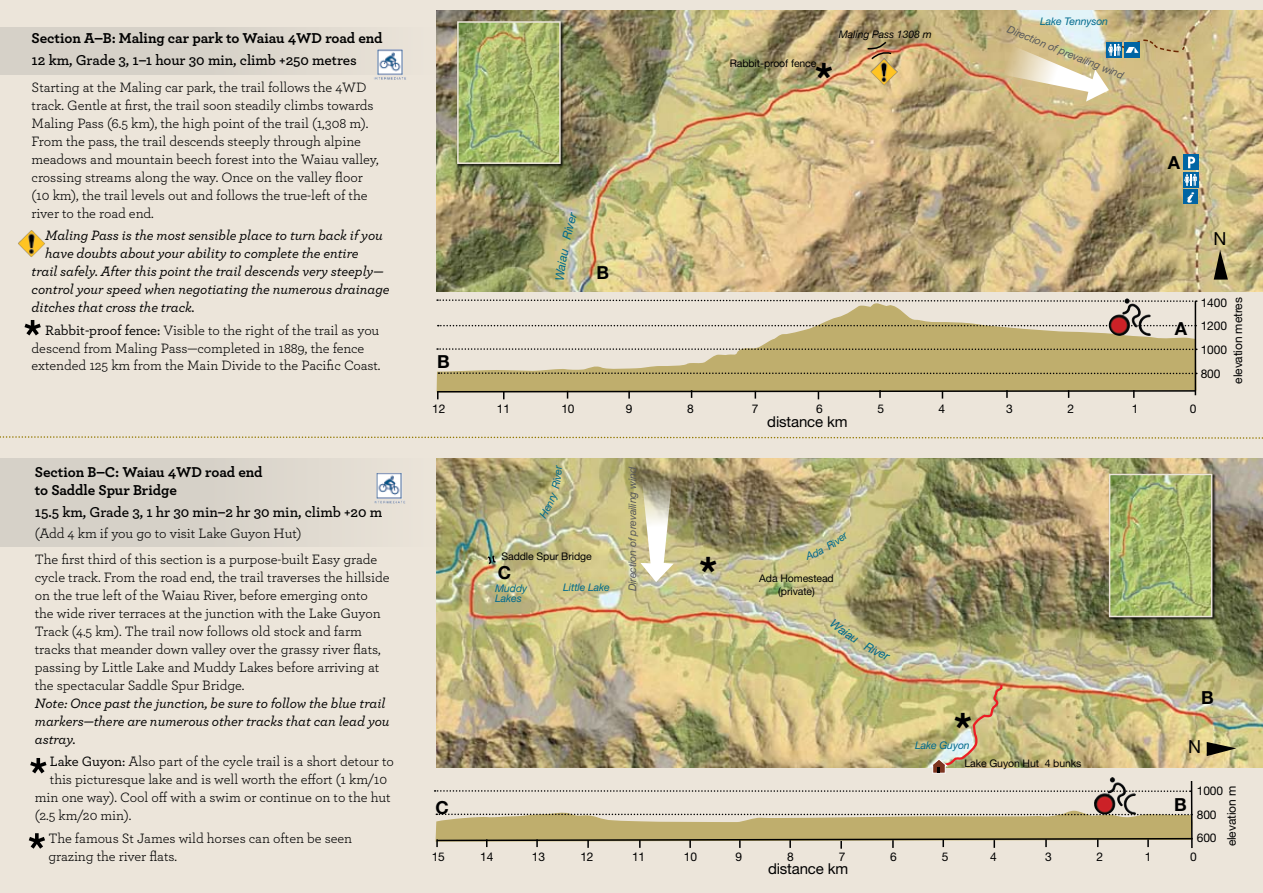
<style>
.page{position:relative;width:1263px;height:893px;background:#ece5da}
.page>*{position:absolute;margin:0;border:0;box-sizing:border-box;transform-origin:0 0}
.t1{font:700 45px "Helvetica Neue LT Std";color:#000}
.t2{font:700 18px "Helvetica Neue LT Std";color:#000}
.t3{font:18px "Helvetica Neue LT Std";color:#000}
.t4{font:700 15px/18px "Archer";letter-spacing:-.005em;color:#000}
.t5{font:600 15px "Archer";letter-spacing:-.005em;color:#000}
.t6{font:15px "Helvetica Neue LT Std";letter-spacing:-.01em;color:#000}
.t7{font:14.25px/18px "Archer";letter-spacing:-.005em;color:#000}
.t8{font:italic 500 14.25px/18px "Archer";letter-spacing:-.005em;color:#000}
.t9{font:12px/23.7px "Helvetica Neue LT Std";letter-spacing:-.01em;color:#000}
.t10{font:10.5px/13.5px "Helvetica Neue LT Std";letter-spacing:-.01em;color:#000;text-align:center}
.t11{font:italic 10.5px "Helvetica Neue LT Std";letter-spacing:-.01em;color:#58595b}
.t12{font:italic 10.5px/10.5px "Helvetica Neue LT Std";letter-spacing:-.01em;color:#006a8c}
.t13{font:italic 10.5px "Helvetica Neue LT Std";letter-spacing:-.01em;color:#000}
.s1{font-weight:500}
</style>
<div class="page">
<img style="left:436px;top:459px;width:827px;height:308px">
<div style="left:1108px;top:473px;width:114px;height:154px;background:#000;opacity:.75"></div>
<img style="left:1112px;top:477px;width:97px;height:137px">
<div style="left:1109px;top:474px;width:103px;height:143px;border:2px solid #ece5da"></div>
<img style="left:436px;top:11px;width:827px;height:281px">
<svg style="left:1214px;top:250px;width:14px;height:30px"></svg>
<svg style="left:1207px;top:742px;width:29px;height:14px"></svg>
<svg style="left:640px;top:476px;width:34px;height:106px;background:#cec9ae"></svg>
<img style="left:870px;top:58px;width:28px;height:27px">
<div style="left:1183px;top:155px;width:15px;height:15px;background:#0065a4"></div>
<svg style="left:1188px;top:157px;width:7px;height:11px"></svg>
<svg style="left:866px;top:40px;width:27px;height:21px"></svg>
<div style="left:1183px;top:172px;width:15px;height:15px;background:#0065a4"></div>
<svg style="left:1184px;top:174px;width:13px;height:12px"></svg>
<div style="left:1183px;top:190px;width:14px;height:14px;background:#0065a4"></div>
<svg style="left:1187px;top:192px;width:7px;height:11px"></svg>
<img style="left:929px;top:682px;width:75px;height:92px">
<svg style="left:1002px;top:39px;width:184px;height:63px;background:#d0c39a"></svg>
<svg style="left:486px;top:554px;width:11px;height:12px"></svg>
<hr style="left:1191px;top:781px;width:2px;height:67px;background:#000">
<svg style="left:435px;top:790px;width:756px;height:2px"></svg>
<img style="left:1107px;top:777px;width:16px;height:19px">
<svg style="left:436px;top:303px;width:761px;height:86px"></svg>
<hr style="left:1195px;top:301px;width:1px;height:94px;background:#000">
<svg style="left:436px;top:389px;width:761px;height:10px"></svg>
<svg style="left:438px;top:325px;width:757px;height:1px"></svg>
<svg style="left:437px;top:348px;width:760px;height:2px;background:#988f6f"></svg>
<svg style="left:438px;top:372px;width:759px;height:2px;background:#8b7f4f"></svg>
<svg style="left:437px;top:299px;width:760px;height:4px"></svg>
<img style="left:1122px;top:298px;width:16px;height:24px">
<svg style="left:0;top:436px;width:1263px;height:3px"></svg>
<svg style="left:435px;top:810px;width:758px;height:39px"></svg>
<div style="left:0;top:459px;width:436px;height:88px;background:linear-gradient(to right,#d1ccc4,#e6e0d5)"></div>
<div style="left:0;top:27px;width:436px;height:48px;background:linear-gradient(to right,#d1ccc4,#e7e0d6)"></div>
<img style="left:18px;top:230px;width:27px;height:27px">
<svg style="left:24px;top:320px;width:17px;height:15px"></svg>
<svg style="left:30px;top:758px;width:17px;height:15px"></svg>
<img style="left:375px;top:473px;width:30px;height:30px">
<img style="left:374px;top:49px;width:32px;height:31px">
<svg style="left:29px;top:833px;width:16px;height:16px"></svg>
<div style="left:457px;top:21px;width:113px;height:152px;background:#000;opacity:.75"></div>
<img style="left:460px;top:24px;width:98px;height:137px">
<div style="left:457px;top:21px;width:104px;height:143px;border:2px solid #ece5da"></div>
<svg style="left:555px;top:249px;width:14px;height:31px"></svg>
<svg style="left:562px;top:212px;width:15px;height:28px"></svg>
<svg style="left:830px;top:619px;width:28px;height:24px"></svg>
<svg style="left:864px;top:641px;width:26px;height:20px"></svg>
<svg style="left:804px;top:532px;width:45px;height:28px"></svg>
<svg style="left:539px;top:469px;width:23px;height:50px"></svg>
<p class="t4" style="left:32px;top:28px;width:353px">Section A–B: Maling car park to Waiau 4WD road end</p>
<p class="t5" style="left:32px;top:49px;width:327px">12 km, Grade 3, 1–1 hour 30 min, climb +250 metres</p>
<p class="t7" style="left:32px;top:78px;width:349px">Starting at the Maling car park, the trail follows the 4WD track. Gentle at first, the trail soon steadily climbs towards Maling Pass (6.5 km), the high point of the trail (1,308 m).<br>From the pass, the trail descends steeply through alpine meadows and mountain beech forest into the Waiau valley, crossing streams along the way. Once on the valley floor (10 km), the trail levels out and follows the true-left of the river to the road end.</p>
<p class="t8" style="left:45px;top:226px;width:339px">Maling Pass is the most sensible place to turn back if you</p>
<p class="t8" style="left:45px;top:244px;width:315px">have doubts about your ability to complete the entire</p>
<p class="t8" style="left:32px;top:262px;width:353px">trail safely. After this point the trail descends very steeply—</p>
<p class="t8" style="left:32px;top:280px;width:359px">control your speed when negotiating the numerous drainage</p>
<p class="t8" style="left:32px;top:298px;width:165px">ditches that cross the track.</p>
<p class="t7" style="left:32px;top:320px;width:350px;text-indent:14px"><span class="s1">Rabbit-proof fence:</span> Visible to the right of the trail as you descend from Maling Pass—completed in 1889, the fence extended 125 km from the Main Divide to the Pacific Coast.</p>
<p class="t4" style="left:35px;top:462px;width:229px">Section B–C: Waiau 4WD road end to Saddle Spur Bridge</p>
<p class="t5" style="left:35px;top:501px;width:349px">15.5 km, Grade 3, 1 hr 30 min–2 hr 30 min, climb +20 m</p>
<p class="t7" style="left:35px;top:519px;width:344px;line-height:26.5px">(Add 4 km if you go to visit Lake Guyon Hut)<br>The first third of this section is a purpose-built Easy grade</p>
<p class="t7" style="left:35px;top:568px;width:356px">cycle track. From the road end, the trail traverses the hillside on the true left of the Waiau River, before emerging onto the wide river terraces at the junction with the Lake Guyon Track (4.5 km). The trail now follows old stock and farm tracks that meander down valley over the grassy river flats, passing by Little Lake and Muddy Lakes before arriving at the spectacular Saddle Spur Bridge.</p>
<p class="t8" style="left:35px;top:693px;width:356px">Note: Once past the junction, be sure to follow the blue trail markers—there are numerous other tracks that can lead you astray.</p>
<p class="t7" style="left:50px;top:752px;width:346px"><span class="s1">Lake Guyon:</span> Also part of the cycle trail is a short detour to</p>
<p class="t7" style="left:50px;top:770px;width:339px">this picturesque lake and is well worth the effort (1 km/10</p>
<p class="t7" style="left:35px;top:788px;width:357px">min one way). Cool off with a swim or continue on to the hut</p>
<p class="t7" style="left:35px;top:806px;width:98px">(2.5 km/20 min).</p>
<p class="t7" style="left:48px;top:828px;width:305px">The famous St James wild horses can often be seen grazing the river flats.</p>
<p class="t2" style="left:437px;top:350px;width:14px">B</p>
<p class="t2" style="left:596px;top:261px;width:14px">B</p>
<p class="t13" style="left:839px;top:28px;width:94px">Maling Pass 1308 m</p>
<p class="t10" style="left:730px;top:56px;width:88px">Rabbit-proof fence</p>
<h1 class="t1" style="left:815px;top:51px;width:20px">*</h1>
<p class="t12" style="left:1040px;top:16px;width:69px">Lake Tennyson</p>
<p class="t11" style="left:1010px;top:23px;width:126px;rotate:22deg">Direction of prevailing wind</p>
<p class="t2" style="left:1168px;top:152px;width:14px">A</p>
<p class="t3" style="left:1213px;top:228px;width:12px">N</p>
<p class="t2" style="left:1175px;top:317px;width:14px">A</p>
<p class="t9" style="left:1201px;top:290px;width:28px;text-align:justify">1400<br>1200<br>1000<br>800</p>
<p class="t9" style="left:1226px;top:384px;width:88px;rotate:-90deg">elevation metres</p>
<p class="t9" style="left:432px;top:397px;width:15px">12</p>
<p class="t9" style="left:497px;top:397px;width:15px">11</p>
<p class="t9" style="left:561px;top:397px;width:15px">10</p>
<p class="t9" style="left:626px;top:397px;width:8px">9</p>
<p class="t9" style="left:687px;top:397px;width:8px">8</p>
<p class="t9" style="left:752px;top:397px;width:8px">7</p>
<p class="t9" style="left:816px;top:397px;width:8px">6</p>
<p class="t9" style="left:877px;top:397px;width:8px">5</p>
<p class="t9" style="left:938px;top:397px;width:8px">4</p>
<p class="t9" style="left:1006px;top:397px;width:8px">3</p>
<p class="t9" style="left:1067px;top:397px;width:8px">2</p>
<p class="t9" style="left:1132px;top:397px;width:8px">1</p>
<p class="t9" style="left:1190px;top:397px;width:8px">0</p>
<p class="t6" style="left:767px;top:413px;width:82px">distance km</p>
<p class="t12" style="left:553px;top:469px;width:6px;rotate:-90deg">r</p>
<p class="t11" style="left:626px;top:591px;width:126px;rotate:-90deg">Direction of prevailing wind</p>
<p class="t10" style="left:501px;top:550px;width:92px">Saddle Spur Bridge</p>
<p class="t12" style="left:495px;top:583px;width:34px">Muddy<br>Lakes</p>
<p class="t10" style="left:759px;top:571px;width:76px">Ada Homestead (private)</p>
<h1 class="t1" style="left:699px;top:545px;width:20px">*</h1>
<p class="t2" style="left:498px;top:562px;width:15px">C</p>
<p class="t12" style="left:563px;top:582px;width:48px">Little Lake</p>
<h1 class="t1" style="left:954px;top:701px;width:20px">*</h1>
<p class="t12" style="left:915px;top:740px;width:56px">Lake Guyon</p>
<p class="t10" style="left:964px;top:756px;width:118px">Lake Guyon Hut 4 bunks</p>
<p class="t2" style="left:1201px;top:687px;width:14px">B</p>
<p class="t3" style="left:1188px;top:736px;width:12px">N</p>
<p class="t2" style="left:435px;top:797px;width:15px">C</p>
<p class="t2" style="left:1174px;top:794px;width:14px">B</p>
<p class="t9" style="left:1197px;top:779px;width:28px">1000<br>800<br>600</p>
<p class="t9" style="left:1219px;top:846px;width:62px;rotate:-90deg">elevation m</p>
<p class="t9" style="left:432px;top:844px;width:15px">15</p>
<p class="t9" style="left:480px;top:844px;width:15px">14</p>
<p class="t9" style="left:532px;top:844px;width:15px">13</p>
<p class="t9" style="left:580px;top:844px;width:15px">12</p>
<p class="t9" style="left:632px;top:844px;width:15px">11</p>
<p class="t9" style="left:684px;top:844px;width:15px">10</p>
<p class="t9" style="left:735px;top:844px;width:8px">9</p>
<p class="t9" style="left:787px;top:844px;width:8px">8</p>
<p class="t9" style="left:839px;top:844px;width:8px">7</p>
<p class="t9" style="left:890px;top:844px;width:8px">6</p>
<p class="t9" style="left:942px;top:844px;width:8px">5</p>
<p class="t9" style="left:990px;top:844px;width:8px">4</p>
<p class="t9" style="left:1045px;top:844px;width:8px">3</p>
<p class="t9" style="left:1096px;top:844px;width:8px">2</p>
<p class="t9" style="left:1145px;top:844px;width:8px">1</p>
<p class="t9" style="left:1190px;top:844px;width:8px">0</p>
<p class="t6" style="left:768px;top:860px;width:82px">distance km</p>
</div>
